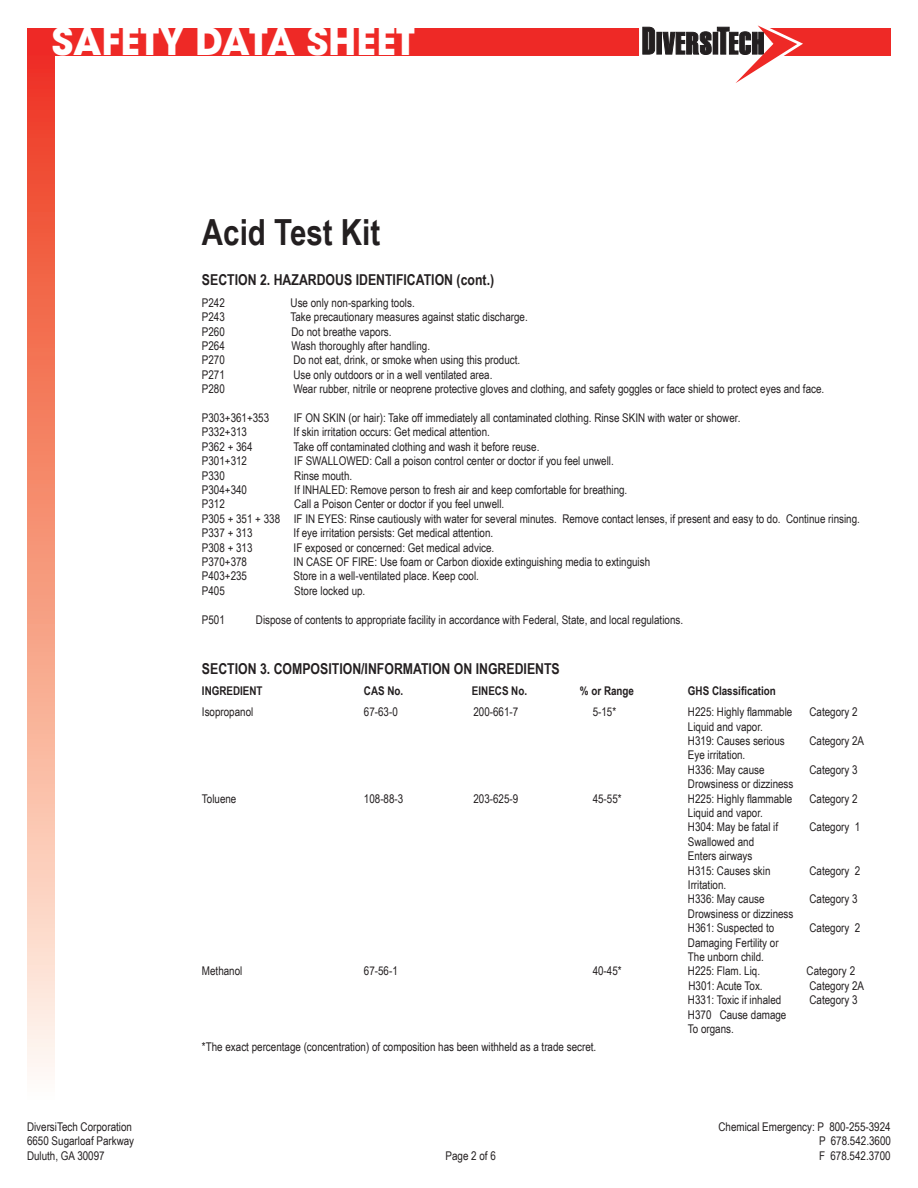
<style>
.page{position:relative;width:918px;height:1188px;background:#fff}
.page>*{position:absolute;margin:0;border:0;box-sizing:border-box;transform-origin:0 0}
.t1{font:700 37.5px "ITC Avant Garde Std";color:#fff}
.t2{font:700 36px "Arial Narrow";color:#231f20}
.t3{font:700 15px "Arial Narrow";color:#231f20}
.t4{font:12px/14.4px "Arial Narrow";color:#231f20}
.t5{font:700 12px "Arial Narrow";color:#231f20}
</style>
<div class="page">
<div style="left:27px;top:29px;width:864px;height:27px;background:#ee2926"></div>
<div style="left:27px;top:56px;width:27px;height:1048px;background:linear-gradient(to bottom,#ee3819,#fffdee)"></div>
<svg style="left:639px;top:25px;width:164px;height:58px"></svg>
<h1 class="t1" style="left:52px;top:16px;width:365px">SAFETY DATA SHEET</h1>
<h2 class="t2" style="left:202px;top:205px;width:180px">Acid Test Kit</h2>
<p class="t3" style="left:202px;top:268px;width:294px">SECTION 2. HAZARDOUS IDENTIFICATION (cont.)</p>
<p class="t4" style="left:202px;top:295px;width:24px">P242</p>
<p class="t4" style="left:291px;top:295px;width:126px">Use only non-sparking tools.</p>
<p class="t4" style="left:202px;top:309px;width:24px">P243</p>
<p class="t4" style="left:290px;top:309px;width:239px">Take precautionary measures against static discharge.</p>
<p class="t4" style="left:202px;top:324px;width:24px">P260</p>
<p class="t4" style="left:292px;top:324px;width:102px">Do not breathe vapors.</p>
<p class="t4" style="left:202px;top:338px;width:24px">P264</p>
<p class="t4" style="left:292px;top:338px;width:140px">Wash thoroughly after handling.</p>
<p class="t4" style="left:202px;top:352px;width:24px">P270</p>
<p class="t4" style="left:293px;top:352px;width:228px">Do not eat, drink, or smoke when using this product.</p>
<p class="t4" style="left:202px;top:367px;width:24px">P271</p>
<p class="t4" style="left:293px;top:367px;width:201px">Use only outdoors or in a well ventilated area.</p>
<p class="t4" style="left:202px;top:381px;width:24px">P280</p>
<p class="t4" style="left:293px;top:381px;width:532px">Wear rubber, nitrile or neoprene protective gloves and clothing, and safety goggles or face shield to protect eyes and face.</p>
<p class="t4" style="left:202px;top:410px;width:69px">P303+361+353</p>
<p class="t4" style="left:294px;top:410px;width:448px">IF ON SKIN (or hair): Take off immediately all contaminated clothing. Rinse SKIN with water or shower.</p>
<p class="t4" style="left:202px;top:424px;width:47px">P332+313</p>
<p class="t4" style="left:294px;top:424px;width:198px">If skin irritation occurs: Get medical attention.</p>
<p class="t4" style="left:202px;top:439px;width:52px">P362 + 364</p>
<p class="t4" style="left:293px;top:439px;width:247px">Take off contaminated clothing and wash it before reuse.</p>
<p class="t4" style="left:202px;top:453px;width:47px">P301+312</p>
<p class="t4" style="left:294px;top:453px;width:321px">IF SWALLOWED: Call a poison control center or doctor if you feel unwell.</p>
<p class="t4" style="left:202px;top:468px;width:24px">P330</p>
<p class="t4" style="left:294px;top:468px;width:59px">Rinse mouth.</p>
<p class="t4" style="left:202px;top:482px;width:47px">P304+340</p>
<p class="t4" style="left:294px;top:482px;width:335px">If INHALED: Remove person to fresh air and keep comfortable for breathing.</p>
<p class="t4" style="left:202px;top:496px;width:24px">P312</p>
<p class="t4" style="left:202px;top:496px;width:660px;text-indent:92px">Call a Poison Center or doctor if you feel unwell.<br>P305 + 351 + 338 IF IN EYES: Rinse cautiously with water for several minutes. Remove contact lenses, if present and easy to do. Continue rinsing.<br>P337 + 313</p>
<p class="t4" style="left:294px;top:525px;width:201px">If eye irritation persists: Get medical attention.</p>
<p class="t4" style="left:202px;top:540px;width:52px">P308 + 313</p>
<p class="t4" style="left:294px;top:540px;width:202px">IF exposed or concerned: Get medical advice.</p>
<p class="t4" style="left:202px;top:554px;width:47px">P370+378</p>
<p class="t4" style="left:294px;top:554px;width:358px">IN CASE OF FIRE: Use foam or Carbon dioxide extinguishing media to extinguish</p>
<p class="t4" style="left:202px;top:568px;width:47px">P403+235</p>
<p class="t4" style="left:294px;top:568px;width:187px">Store in a well-ventilated place. Keep cool.</p>
<p class="t4" style="left:202px;top:583px;width:24px">P405</p>
<p class="t4" style="left:294px;top:583px;width:73px">Store locked up.</p>
<p class="t4" style="left:202px;top:612px;width:24px">P501</p>
<p class="t4" style="left:256px;top:612px;width:429px">Dispose of contents to appropriate facility in accordance with Federal, State, and local regulations.</p>
<p class="t3" style="left:202px;top:657px;width:359px">SECTION 3. COMPOSITION/INFORMATION ON INGREDIENTS</p>
<p class="t5" style="left:202px;top:682px;width:62px">INGREDIENT</p>
<p class="t5" style="left:364px;top:682px;width:41px">CAS No.</p>
<p class="t5" style="left:472px;top:682px;width:57px">EINECS No.</p>
<p class="t5" style="left:580px;top:682px;width:56px">% or Range</p>
<p class="t5" style="left:688px;top:682px;width:90px">GHS Classification</p>
<p class="t4" style="left:202px;top:704px;width:53px">Isopropanol</p>
<p class="t4" style="left:364px;top:704px;width:35px">67-63-0</p>
<p class="t4" style="left:473px;top:704px;width:46px">200-661-7</p>
<p class="t4" style="left:593px;top:704px;width:25px">5-15*</p>
<p class="t4" style="left:688px;top:704px;width:106px">H225: Highly flammable</p>
<p class="t4" style="left:809px;top:704px;width:50px">Category 2</p>
<p class="t4" style="left:688px;top:719px;width:98px">Liquid and vapor.<br>H319: Causes serious</p>
<p class="t4" style="left:809px;top:733px;width:56px">Category 2A</p>
<p class="t4" style="left:688px;top:748px;width:78px">Eye irritation.<br>H336: May cause</p>
<p class="t4" style="left:688px;top:776px;width:107px">Drowsiness or dizziness</p>
<p class="t4" style="left:809px;top:762px;width:50px">Category 3</p>
<p class="t4" style="left:202px;top:791px;width:36px">Toluene</p>
<p class="t4" style="left:364px;top:791px;width:41px">108-88-3</p>
<p class="t4" style="left:473px;top:791px;width:46px">203-625-9</p>
<p class="t4" style="left:593px;top:791px;width:30px">45-55*</p>
<p class="t4" style="left:688px;top:791px;width:106px">H225: Highly flammable</p>
<p class="t4" style="left:809px;top:791px;width:50px">Category 2</p>
<p class="t4" style="left:688px;top:805px;width:92px">Liquid and vapor.<br>H304: May be fatal if</p>
<p class="t4" style="left:809px;top:820px;width:52px">Category 1</p>
<p class="t4" style="left:688px;top:834px;width:84px">Swallowed and<br>Enters airways<br>H315: Causes skin</p>
<p class="t4" style="left:688px;top:877px;width:78px">Irritation.<br>H336: May cause</p>
<p class="t4" style="left:688px;top:906px;width:107px">Drowsiness or dizziness<br>H361: Suspected to</p>
<p class="t4" style="left:688px;top:935px;width:92px">Damaging Fertility or<br>The unborn child.</p>
<p class="t4" style="left:809px;top:863px;width:52px">Category 2</p>
<p class="t4" style="left:809px;top:892px;width:50px">Category 3</p>
<p class="t4" style="left:809px;top:920px;width:52px">Category 2</p>
<p class="t4" style="left:202px;top:964px;width:42px">Methanol</p>
<p class="t4" style="left:364px;top:964px;width:35px">67-56-1</p>
<p class="t4" style="left:593px;top:964px;width:30px">40-45*</p>
<p class="t4" style="left:688px;top:964px;width:74px">H225: Flam. Liq.</p>
<p class="t4" style="left:807px;top:964px;width:50px">Category 2</p>
<p class="t4" style="left:688px;top:978px;width:76px">H301: Acute Tox.</p>
<p class="t4" style="left:809px;top:978px;width:56px">Category 2A</p>
<p class="t4" style="left:688px;top:992px;width:95px">H331: Toxic if inhaled</p>
<p class="t4" style="left:809px;top:992px;width:50px">Category 3</p>
<p class="t4" style="left:688px;top:1007px;width:100px">H370 Cause damage<br>To organs.</p>
<p class="t4" style="left:202px;top:1039px;width:396px">*The exact percentage (concentration) of composition has been withheld as a trade secret.</p>
<p class="t4" style="left:27px;top:1119px;width:106px">DiversiTech Corporation</p>
<p class="t4" style="left:719px;top:1119px;width:174px">Chemical Emergency: P 800-255-3924</p>
<p class="t4" style="left:27px;top:1134px;width:109px">6650 Sugarloaf Parkway</p>
<p class="t4" style="left:819px;top:1134px;width:73px">P 678.542.3600</p>
<p class="t4" style="left:27px;top:1148px;width:79px">Duluth, GA 30097</p>
<p class="t4" style="left:446px;top:1148px;width:52px">Page 2 of 6</p>
<p class="t4" style="left:819px;top:1148px;width:73px">F 678.542.3700</p>
</div>
